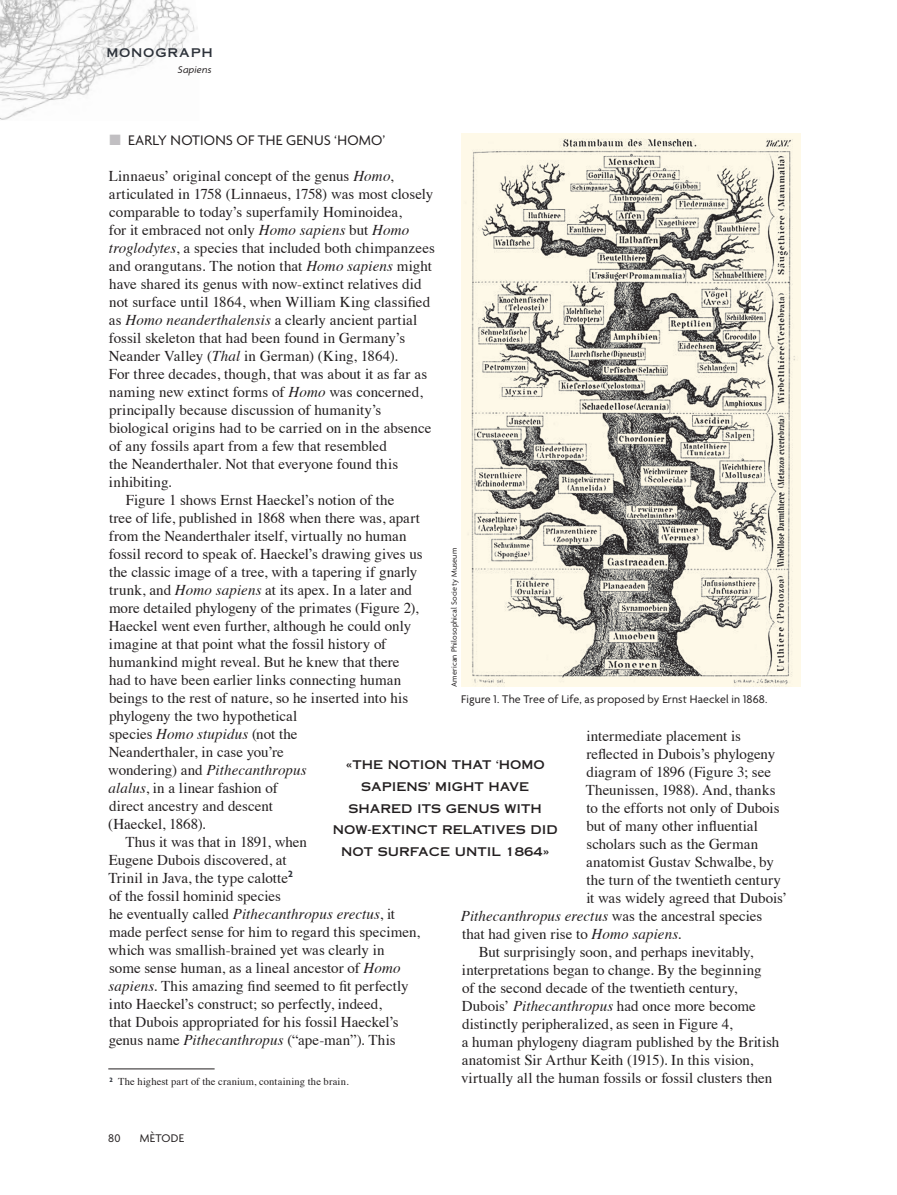
<style>
.page{position:relative;width:897px;height:1195px;background:#fff}
.page>*{position:absolute;margin:0;border:0;box-sizing:border-box;transform-origin:0 0}
.t1{font:15px/18px "Times";color:#231f20}
.t2{font:italic 15px "Times";letter-spacing:.005em;color:#231f20}
.t3{font:15px "Agenda";letter-spacing:.01em;color:#231f20}
._12_DESTACADO{font:12px/21.8px "Copperplate Thirty One AB";color:#231f20;text-align:center}
._09_PEUS_DE_FOTO{font:12px "Agenda";letter-spacing:.015em;color:#231f20}
.t4{font:12px "Copperplate Thirty One AB";letter-spacing:.06em;color:#2d323a}
._13_NOTAS_AL_PIE{font:10.5px "Times";letter-spacing:.02em;color:#231f20}
.t5{font:italic 10.5px "Agenda";letter-spacing:.02em;color:#231f20}
._15_CREDITOS_FOTOGRA{font:8.25px "Agenda";letter-spacing:.02em;color:#231f20}
.s1{color:#c1bfc2}
.s2{font-style:italic}
.s3{font-style:normal}
</style>
<div class="page">
<img style="left:0;top:0;width:198px;height:120px">
<hr style="left:108px;top:1068px;width:107px;height:1px;background:#231f20">
<img style="left:461px;top:133px;width:340px;height:553px">
<p class="t4" style="left:106px;top:46px;width:108px">MONOGRAPH</p>
<p class="t5" style="left:178px;top:63px;width:35px">Sapiens</p>
<p class="t3" style="left:109px;top:132px;width:277px"><span class="s1">■</span> EARLY NOTIONS OF THE GENUS ‘HOMO’</p>
<p class="t1" style="left:109px;top:165px;width:327px">Linnaeus’ original concept of the genus <span class="s2">Homo</span>, articulated in 1758 (Linnaeus, 1758) was most closely comparable to today’s superfamily Hominoidea,<br>for it embraced not only <span class="s2">Homo sapiens</span> but <span class="s2">Homo troglodytes</span>, a species that included both chimpanzees and orangutans. The notion that <span class="s2">Homo sapiens</span> might have shared its genus with now-extinct relatives did not surface until 1864, when William King classified as <span class="s2">Homo neanderthalensis</span> a clearly ancient partial fossil skeleton that had been found in Germany’s Neander Valley (<span class="s2">Thal</span> in German) (King, 1864).<br>For three decades, though, that was about it as far as naming new extinct forms of <span class="s2">Homo</span> was concerned, principally because discussion of humanity’s biological origins had to be carried on in the absence of any fossils apart from a few that resembled<br>the Neanderthaler. Not that everyone found this inhibiting.</p>
<p class="t1" style="left:108px;top:489px;width:316px;text-indent:18px">Figure 1 shows Ernst Haeckel’s notion of the<br>tree of life, published in 1868 when there was, apart from the Neanderthaler itself, virtually no human fossil record to speak of. Haeckel’s drawing gives us the classic image of a tree, with a tapering if gnarly trunk, and <span class="s2">Homo sapiens</span> at its apex. In a later and more detailed phylogeny of the primates (Figure 2), Haeckel went even further, although he could only imagine at that point what the fossil history of humankind might reveal. But he knew that there had to have been earlier links connecting human beings to the rest of nature, so he inserted into his phylogeny the two hypothetical<br>species <span class="s2">Homo stupidus</span> (not the<br>Neanderthaler, in case you’re<br>wondering) and <span class="s2">Pithecanthropus<br>alalus</span>, in a linear fashion of<br>direct ancestry and descent<br>(Haeckel, 1868).</p>
<p class="t1" style="left:108px;top:831px;width:313px;text-indent:17px">Thus it was that in 1891, when<br>Eugene Dubois discovered, at<br>Trinil in Java, the type calotte<sup>2<br></sup>of the fossil hominid species<br>he eventually called <span class="s2">Pithecanthropus erectus</span>, it made perfect sense for him to regard this specimen, which was smallish-brained yet was clearly in<br>some sense human, as a lineal ancestor of <span class="s2">Homo sapiens</span>. This amazing find seemed to fit perfectly into Haeckel’s construct; so perfectly, indeed,<br>that Dubois appropriated for his fossil Haeckel’s genus name <span class="s2">Pithecanthropus</span> (“ape-man”). This</p>
<p class="_13_NOTAS_AL_PIE" style="left:109px;top:1071px;width:241px"><sup>2</sup> The highest part of the cranium, containing the brain.</p>
<p class="_15_CREDITOS_FOTOGRA" style="left:449px;top:687px;width:141px;rotate:-90deg">American Philosophical Society Museum</p>
<p class="_09_PEUS_DE_FOTO" style="left:461px;top:692px;width:308px">Figure 1. The Tree of Life, as proposed by Ernst Haeckel in 1868.</p>
<p class="t1" style="left:586px;top:725px;width:156px">intermediate placement is</p>
<p class="t1" style="left:586px;top:743px;width:190px">reflected in Dubois’s phylogeny</p>
<p class="t1" style="left:586px;top:761px;width:186px">diagram of 1896 (Figure 3; see</p>
<p class="t1" style="left:586px;top:779px;width:191px">Theunissen, 1988). And, thanks</p>
<p class="t1" style="left:586px;top:797px;width:195px">to the efforts not only of Dubois</p>
<p class="t1" style="left:586px;top:815px;width:173px">but of many other influential</p>
<p class="t1" style="left:586px;top:833px;width:173px">scholars such as the German</p>
<p class="t1" style="left:586px;top:851px;width:189px">anatomist Gustav Schwalbe, by</p>
<p class="t1" style="left:586px;top:869px;width:196px">the turn of the twentieth century</p>
<p class="t1" style="left:586px;top:887px;width:202px">it was widely agreed that Dubois’</p>
<p class="t2" style="left:461px;top:903px;width:303px">Pithecanthropus erectus <span class="s3">was the ancestral species</span></p>
<p class="t1" style="left:462px;top:923px;width:221px">that had given rise to <span class="s2">Homo sapiens</span>.</p>
<p class="t1" style="left:461px;top:941px;width:320px;text-indent:18px">But surprisingly soon, and perhaps inevitably, interpretations began to change. By the beginning<br>of the second decade of the twentieth century, Dubois’ <span class="s2">Pithecanthropus</span> had once more become distinctly peripheralized, as seen in Figure 4,<br>a human phylogeny diagram published by the British anatomist Sir Arthur Keith (1915). In this vision, virtually all the human fossils or fossil clusters then</p>
<p class="_12_DESTACADO" style="left:333px;top:754px;width:227px">«THE NOTION THAT ‘HOMO<br>SAPIENS’ MIGHT HAVE<br>SHARED ITS GENUS WITH<br>NOW-EXTINCT RELATIVES DID<br>NOT SURFACE UNTIL 1864»</p>
<p class="_09_PEUS_DE_FOTO" style="left:108px;top:1131px;width:14px">80</p>
<p class="_09_PEUS_DE_FOTO" style="left:140px;top:1131px;width:46px">MÈTODE</p>
</div>
